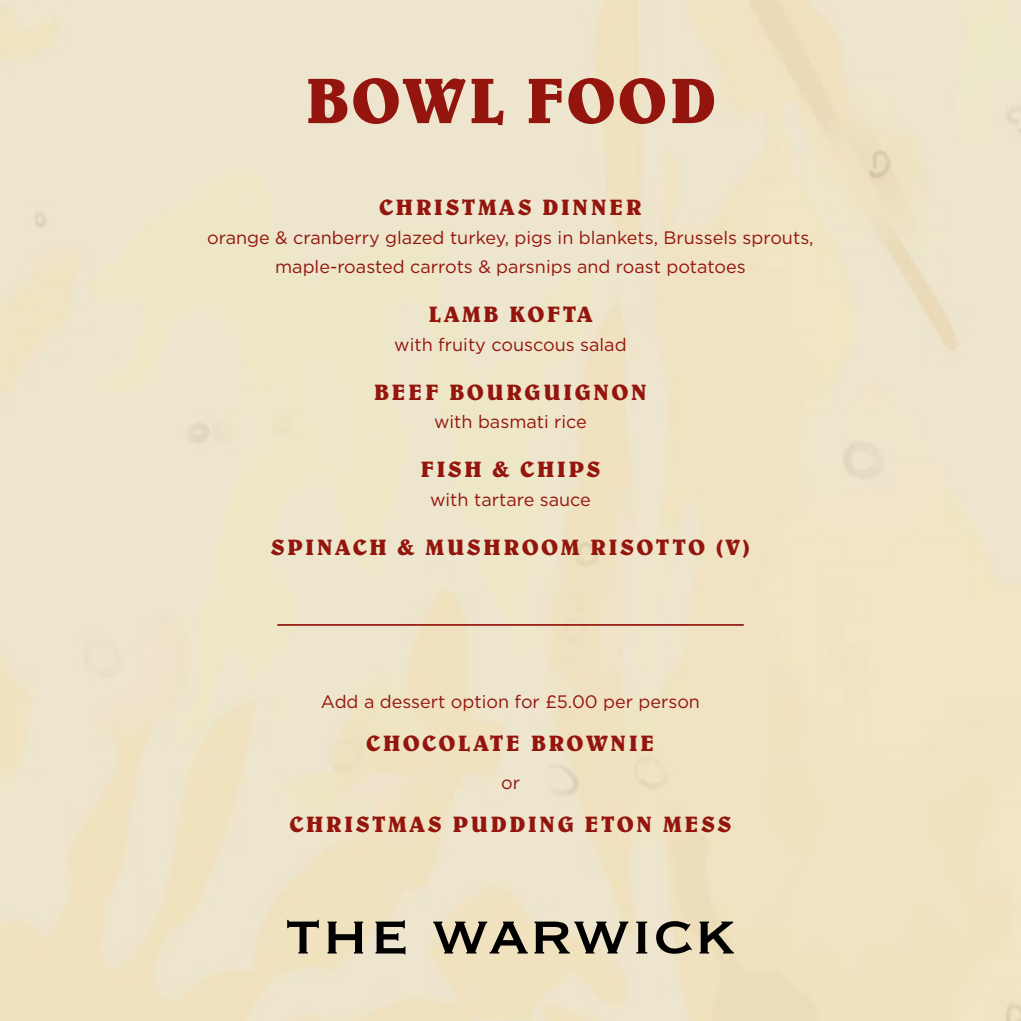
<style>
.page{position:relative;width:1021px;height:1021px;background:#fff}
.page>*{position:absolute;margin:0;border:0;box-sizing:border-box;transform-origin:0 0}
.t1{font:700 65.02px "Belwe BT";letter-spacing:.03em;color:#94150d}
.t2{font:700 22.5px "Belwe BT";letter-spacing:.1em;color:#94150d}
.t3{font:18px/28.8px "Gotham";color:#94150d;text-align:center}
</style>
<div class="page">
<img style="left:0;top:0;width:1020px;height:1020px">
<svg style="left:287px;top:919px;width:32px;height:34px"></svg>
<svg style="left:327px;top:921px;width:36px;height:32px"></svg>
<svg style="left:375px;top:920px;width:30px;height:34px"></svg>
<svg style="left:433px;top:921px;width:94px;height:32px;background:#8e8671"></svg>
<svg style="left:534px;top:921px;width:94px;height:32px;background:#837d6d"></svg>
<svg style="left:636px;top:921px;width:11px;height:32px"></svg>
<svg style="left:656px;top:921px;width:36px;height:32px"></svg>
<svg style="left:699px;top:921px;width:34px;height:32px"></svg>
<hr style="left:277px;top:624px;width:466px;height:1px;background:#94150d">
<h1 class="t1" style="left:305px;top:59px;width:413px">BOWL FOOD</h1>
<p class="t2" style="left:379px;top:193px;width:264px">CHRISTMAS DINNER</p>
<p class="t3" style="left:207px;top:223px;width:608px">orange &amp; cranberry glazed turkey, pigs in blankets, Brussels sprouts, maple-roasted carrots &amp; parsnips and roast potatoes</p>
<p class="t2" style="left:428px;top:300px;width:165px">LAMB KOFTA</p>
<p class="t3" style="left:394px;top:329px;width:234px">with fruity couscous salad</p>
<p class="t2" style="left:374px;top:377px;width:275px">BEEF BOURGUIGNON</p>
<p class="t3" style="left:434px;top:407px;width:154px">with basmati rice</p>
<p class="t2" style="left:420px;top:455px;width:181px">FISH &amp; CHIPS</p>
<p class="t3" style="left:430px;top:485px;width:162px">with tartare sauce</p>
<p class="t2" style="left:271px;top:533px;width:481px">SPINACH &amp; MUSHROOM RISOTTO (V)</p>
<p class="t3" style="left:321px;top:687px;width:380px">Add a dessert option for £5.00 per person</p>
<p class="t2" style="left:366px;top:728px;width:290px">CHOCOLATE BROWNIE</p>
<p class="t3" style="left:501px;top:768px;width:20px">or</p>
<p class="t2" style="left:289px;top:809px;width:444px">CHRISTMAS PUDDING ETON MESS</p>
</div>
